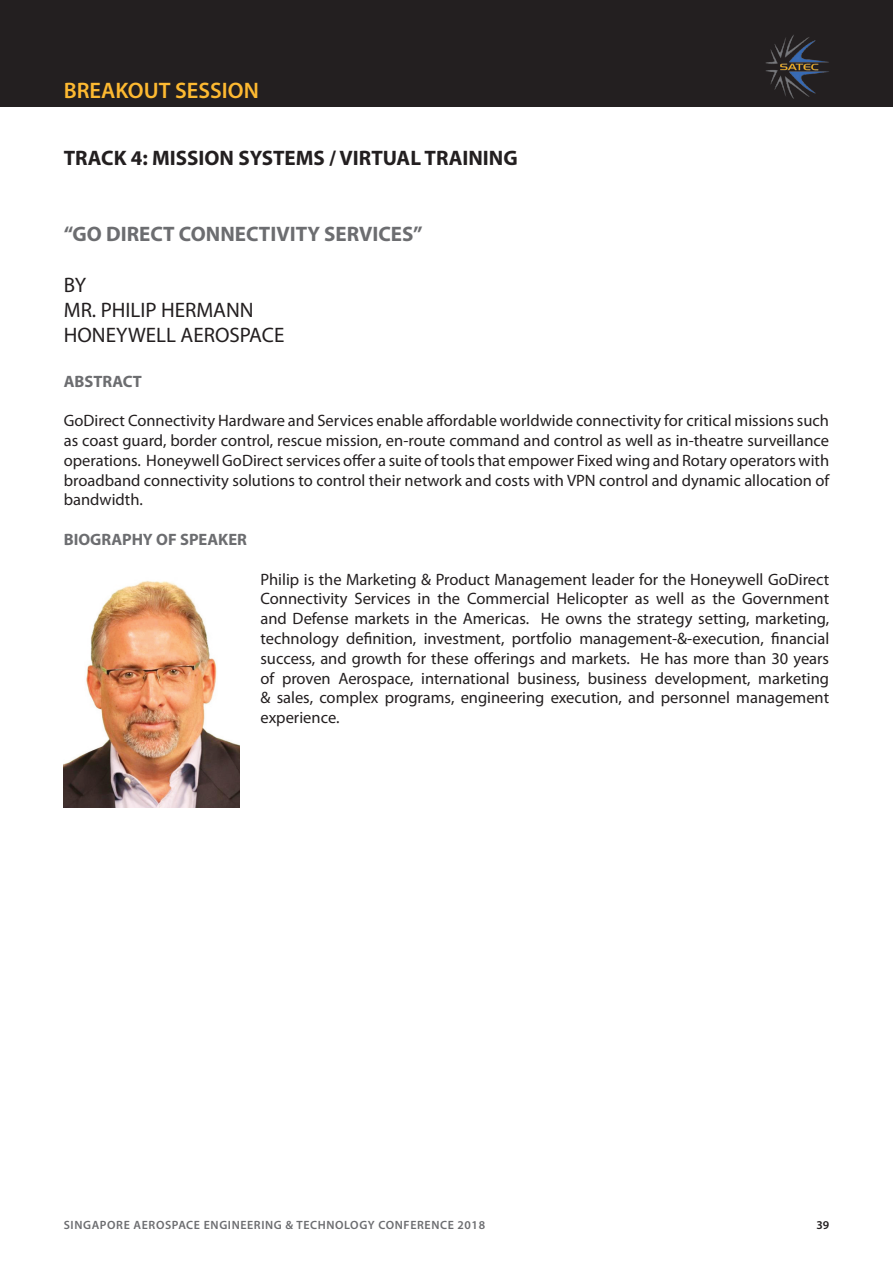
<style>
.page{position:relative;width:893px;height:1263px;background:#fff}
.page>*{position:absolute;margin:0;border:0;box-sizing:border-box;transform-origin:0 0}
.t1{font:600 22.5px "Myriad Pro";color:#fdb931}
.t2{font:700 21px "Myriad Pro";color:#231f20}
.t3{font:21px "Myriad Pro";color:#231f20}
.t4{font:700 21px "Myriad Pro";color:#6c6d70}
.t5{font:16.5px/19.8px "Myriad Pro";color:#231f20;text-align:justify}
.t6{font:700 16.5px "Myriad Pro";color:#6c6d70}
.t7{font:600 12px "Myriad Pro";letter-spacing:.05em;color:#6c6d70}
.t8{font:600 12px "Myriad Pro";color:#231f20}
</style>
<div class="page">
<img style="left:64px;top:580px;width:175px;height:228px">
<div style="left:0;top:0;width:893px;height:106px;background:#231f20"></div>
<img style="left:765px;top:35px;width:64px;height:64px">
<h1 class="t1" style="left:64px;top:76px;width:197px">BREAKOUT SESSION</h1>
<p class="t2" style="left:64px;top:144px;width:455px">TRACK 4: MISSION SYSTEMS / VIRTUAL TRAINING</p>
<p class="t4" style="left:64px;top:220px;width:360px">“GO DIRECT CONNECTIVITY SERVICES”</p>
<p class="t3" style="left:64px;top:272px;width:24px">BY</p>
<p class="t3" style="left:64px;top:297px;width:191px">MR. PHILIP HERMANN</p>
<p class="t3" style="left:64px;top:322px;width:222px">HONEYWELL AEROSPACE</p>
<p class="t6" style="left:64px;top:370px;width:80px">ABSTRACT</p>
<p class="t5" style="left:64px;top:410px;width:767px">GoDirect Connectivity Hardware and Services enable affordable worldwide connectivity for critical missions such as coast guard, border control, rescue mission, en-route command and control as well as in-theatre surveillance operations. Honeywell GoDirect services offer a suite of tools that empower Fixed wing and Rotary operators with broadband connectivity solutions to control their network and costs with VPN control and dynamic allocation of bandwidth.</p>
<p class="t6" style="left:64px;top:529px;width:185px">BIOGRAPHY OF SPEAKER</p>
<p class="t5" style="left:260px;top:569px;width:570px">Philip is the Marketing &amp; Product Management leader for the Honeywell GoDirect Connectivity Services in the Commercial Helicopter as well as the Government and Defense markets in the Americas. He owns the strategy setting, marketing, technology definition, investment, portfolio management-&amp;-execution, financial success, and growth for these offerings and markets. He has more than 30 years of proven Aerospace, international business, business development, marketing &amp; sales, complex programs, engineering execution, and personnel management experience.</p>
<p class="t7" style="left:64px;top:1218px;width:423px">SINGAPORE AEROSPACE ENGINEERING &amp; TECHNOLOGY CONFERENCE 2018</p>
<p class="t8" style="left:816px;top:1218px;width:14px">39</p>
</div>
